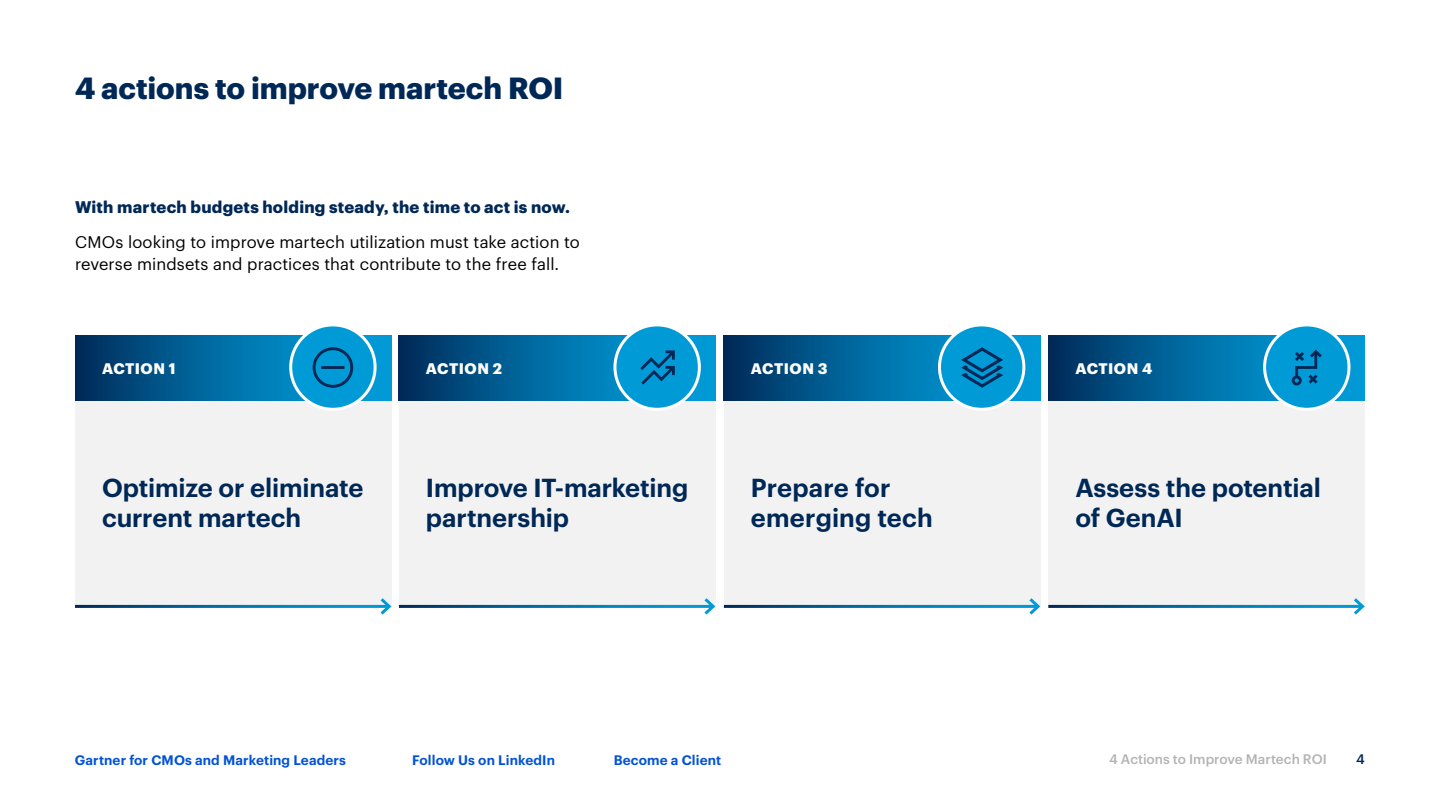
<style>
.page{position:relative;width:1440px;height:810px;background:#fff}
.page>*{position:absolute;margin:0;border:0;box-sizing:border-box;transform-origin:0 0}
.t1{font:700 30px "Graphik";color:#002856}
.t2{font:600 25.5px/30px "Graphik";letter-spacing:-.005em;color:#002856}
.t3{font:16.5px/21.8px "Graphik";letter-spacing:.005em;color:#000}
.t4{font:700 16.5px "Graphik";letter-spacing:.015em;color:#002856}
.t5{font:700 15px "Graphik";letter-spacing:.03em;color:#fff}
.t6{font:600 13.5px "Graphik";letter-spacing:.01em;color:#0052d6}
.t7{font:500 13.5px "Graphik";color:#b3b3b3}
.t8{font:500 13.5px "Graphik";color:#002856}
</style>
<div class="page">
<div style="left:75px;top:397px;width:317px;height:210px;background:#f2f2f2"></div>
<svg style="left:75px;top:336px;width:317px;height:64px;background:#026398"></svg>
<div style="left:399px;top:397px;width:316px;height:210px;background:#f2f2f2"></div>
<svg style="left:399px;top:336px;width:316px;height:64px;background:#026298"></svg>
<div style="left:724px;top:397px;width:316px;height:210px;background:#f2f2f2"></div>
<svg style="left:724px;top:336px;width:316px;height:64px;background:#016298"></svg>
<div style="left:1048px;top:397px;width:317px;height:210px;background:#f2f2f2"></div>
<svg style="left:1048px;top:336px;width:317px;height:64px;background:#016297"></svg>
<hr style="left:75px;top:605px;width:314px;height:3px;background:#fff">
<svg style="left:377px;top:598px;width:15px;height:17px"></svg>
<hr style="left:724px;top:605px;width:314px;height:3px;background:#fff">
<svg style="left:1026px;top:595px;width:15px;height:20px"></svg>
<hr style="left:399px;top:605px;width:314px;height:3px;background:#fff">
<svg style="left:701px;top:595px;width:15px;height:20px"></svg>
<hr style="left:1048px;top:605px;width:314px;height:3px;background:#fff">
<svg style="left:1350px;top:598px;width:15px;height:17px"></svg>
<div style="left:291px;top:325px;width:84px;height:84px;background:#009ad7;border-radius:50%"></div>
<div style="left:289px;top:323px;width:88px;height:88px;border:3px solid #fff;border-radius:50%"></div>
<div style="left:615px;top:325px;width:84px;height:84px;background:#009ad7;border-radius:50%"></div>
<div style="left:613px;top:323px;width:88px;height:88px;border:3px solid #fff;border-radius:50%"></div>
<div style="left:939px;top:325px;width:85px;height:84px;background:#009ad7;border-radius:50%"></div>
<div style="left:938px;top:323px;width:87px;height:88px;border:3px solid #fff;border-radius:50%"></div>
<div style="left:1264px;top:325px;width:85px;height:84px;background:#009ad7;border-radius:50%"></div>
<div style="left:1263px;top:323px;width:87px;height:88px;border:3px solid #fff;border-radius:50%"></div>
<svg style="left:640px;top:350px;width:35px;height:35px"></svg>
<svg style="left:1291px;top:350px;width:31px;height:35px"></svg>
<svg style="left:961px;top:347px;width:42px;height:41px"></svg>
<svg style="left:313px;top:347px;width:40px;height:41px"></svg>
<p class="t1" style="left:75px;top:65px;width:490px">4 actions to improve martech ROI</p>
<p class="t4" style="left:75px;top:194px;width:497px">With martech budgets holding steady, the time to act is now.</p>
<p class="t3" style="left:75px;top:230px;width:506px">CMOs looking to improve martech utilization must take action to reverse mindsets and practices that contribute to the free fall.</p>
<p class="t5" style="left:102px;top:357px;width:75px">ACTION 1</p>
<p class="t2" style="left:102px;top:471px;width:263px">Optimize or eliminate current martech</p>
<p class="t5" style="left:426px;top:357px;width:78px">ACTION 2</p>
<p class="t2" style="left:426px;top:471px;width:264px">Improve IT-marketing partnership</p>
<p class="t5" style="left:751px;top:357px;width:78px">ACTION 3</p>
<p class="t2" style="left:751px;top:471px;width:184px">Prepare for emerging tech</p>
<p class="t5" style="left:1075px;top:357px;width:79px">ACTION 4</p>
<p class="t2" style="left:1075px;top:471px;width:247px">Assess the potential of GenAI</p>
<p class="t6" style="left:75px;top:750px;width:272px">Gartner for CMOs and Marketing Leaders</p>
<p class="t6" style="left:412px;top:750px;width:144px">Follow Us on LinkedIn</p>
<p class="t6" style="left:614px;top:750px;width:109px">Become a Client</p>
<p class="t7" style="left:1109px;top:749px;width:219px">4 Actions to Improve Martech ROI</p>
<p class="t8" style="left:1356px;top:749px;width:10px">4</p>
</div>
